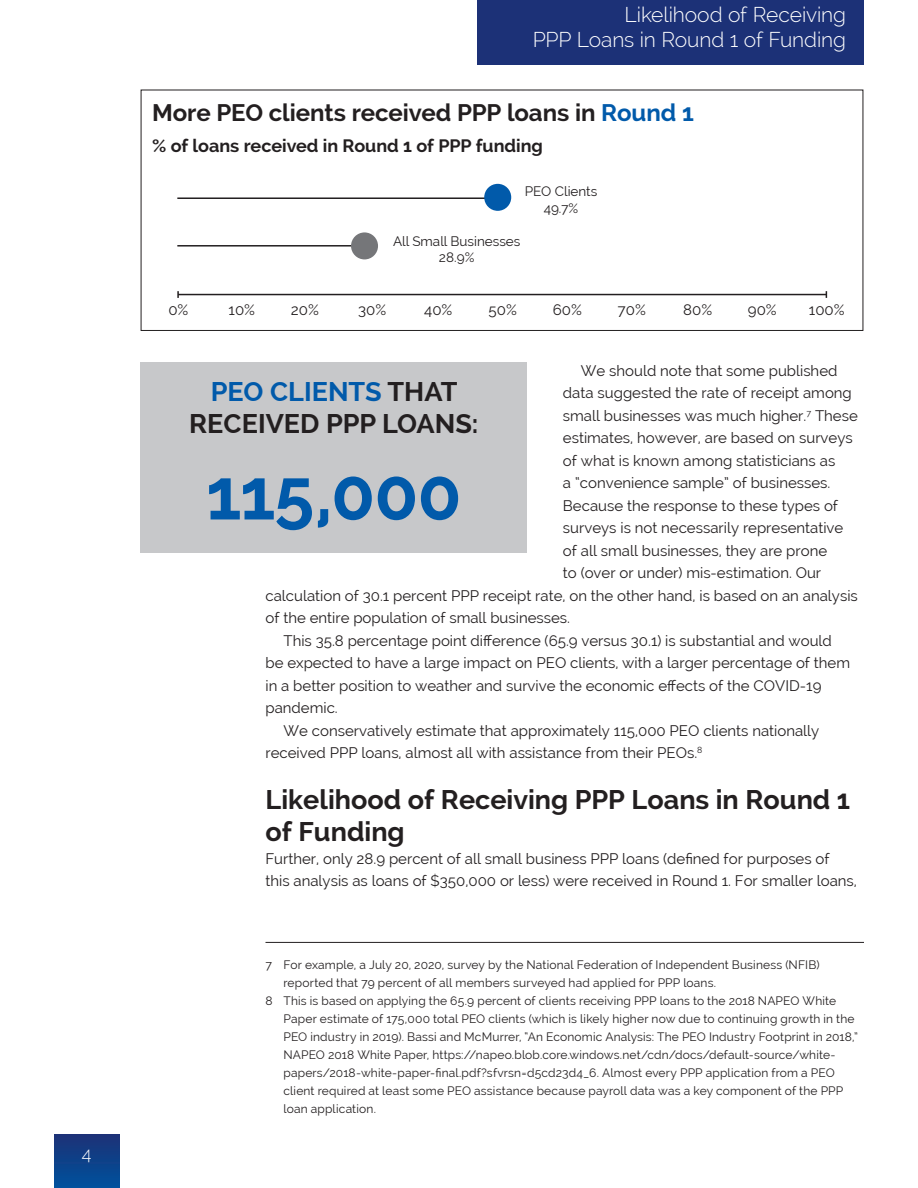
<style>
.page{position:relative;width:918px;height:1188px;background:#fff}
.page>*{position:absolute;margin:0;border:0;box-sizing:border-box;transform-origin:0 0}
.text_box_head_blue{font:700 72px "Raleway";letter-spacing:-.015em;color:#015aaa}
.Head_2{font:700 27px/32.4px "Raleway";color:#231f20}
.Text_box_head_gray{font:700 27px/32.4px "Raleway";color:#231f20;text-align:center}
.Head_2-2{font:700 24px "Raleway";letter-spacing:-.005em;color:#231f20}
.t1{font:300 21px/25.2px "Raleway";letter-spacing:-.005em;color:#fff;text-align:right}
.Head_2-3{font:700 18px "Raleway";letter-spacing:-.005em;color:#231f20}
.t2{font:300 18px "Raleway";color:#fff}
.Text{font:15px/22.5px "Raleway";color:#231f20}
.Text_first_graph{font:15px/22.5px "Raleway";color:#231f20}
.Text_first_graph-2{font:13.5px "Raleway";color:#231f20}
.Footnote{font:12px/18px "Raleway";letter-spacing:.015em;color:#231f20}
.s1{color:#015aaa}
</style>
<div class="page">
<div style="left:54px;top:1134px;width:65px;height:54px;background:linear-gradient(to bottom,#1d3176,#00519c)"></div>
<div style="left:477px;top:0;width:387px;height:65px;background:#1c3177"></div>
<hr style="left:266px;top:942px;width:598px;height:1px;background:#231f20">
<div style="left:141px;top:362px;width:386px;height:191px;background:#c7c8ca"></div>
<div style="left:141px;top:90px;width:722px;height:241px;border:1px solid #231f20"></div>
<hr style="left:178px;top:294px;width:648px;height:1px;background:#231f20">
<svg style="left:177px;top:291px;width:2px;height:7px"></svg>
<hr style="left:177px;top:197px;width:321px;height:2px;background:#231f20">
<div style="left:484px;top:184px;width:27px;height:27px;background:#015aaa;border-radius:50%"></div>
<hr style="left:177px;top:245px;width:188px;height:2px;background:#231f20">
<div style="left:351px;top:232px;width:27px;height:27px;background:#757679;border-radius:50%"></div>
<p class="t2" style="left:82px;top:1143px;width:11px">4</p>
<p class="t1" style="left:533px;top:2px;width:315px">Likelihood of Receiving<br>PPP Loans in Round 1 of Funding</p>
<p class="Head_2-2" style="left:152px;top:99px;width:543px">More PEO clients received PPP loans in <span class="s1">Round 1</span></p>
<p class="Head_2-3" style="left:152px;top:135px;width:392px">% of loans received in Round 1 of PPP funding</p>
<p class="Text_first_graph-2" style="left:525px;top:184px;width:74px">PEO Clients</p>
<p class="Text_first_graph-2" style="left:544px;top:200px;width:36px">49.7%</p>
<p class="Text_first_graph-2" style="left:393px;top:233px;width:129px">All Small Businesses</p>
<p class="Text_first_graph-2" style="left:439px;top:249px;width:37px">28.9%</p>
<p class="Text_first_graph" style="left:168px;top:298px;width:22px">0%</p>
<p class="Text_first_graph" style="left:229px;top:298px;width:28px">10%</p>
<p class="Text_first_graph" style="left:291px;top:298px;width:30px">20%</p>
<p class="Text_first_graph" style="left:358px;top:298px;width:30px">30%</p>
<p class="Text_first_graph" style="left:424px;top:298px;width:30px">40%</p>
<p class="Text_first_graph" style="left:489px;top:298px;width:30px">50%</p>
<p class="Text_first_graph" style="left:553px;top:298px;width:31px">60%</p>
<p class="Text_first_graph" style="left:618px;top:298px;width:30px">70%</p>
<p class="Text_first_graph" style="left:683px;top:298px;width:31px">80%</p>
<p class="Text_first_graph" style="left:748px;top:298px;width:30px">90%</p>
<p class="Text_first_graph" style="left:809px;top:298px;width:37px">100%</p>
<p class="Text" style="left:581px;top:359px;width:258px">We should note that some published</p>
<p class="Text" style="left:563px;top:382px;width:290px">data suggested the rate of receipt among</p>
<p class="Text" style="left:563px;top:404px;width:296px">small businesses was much higher.<sup>7</sup> These</p>
<p class="Text" style="left:563px;top:427px;width:291px">estimates, however, are based on surveys</p>
<p class="Text" style="left:563px;top:449px;width:274px">of what is known among statisticians as</p>
<p class="Text" style="left:563px;top:472px;width:269px">a “convenience sample” of businesses.</p>
<p class="Text" style="left:563px;top:494px;width:277px">Because the response to these types of</p>
<p class="Text" style="left:563px;top:517px;width:282px">surveys is not necessarily representative</p>
<p class="Text" style="left:563px;top:539px;width:266px">of all small businesses, they are prone</p>
<p class="Text" style="left:563px;top:562px;width:260px">to (over or under) mis-estimation. Our</p>
<p class="Text" style="left:266px;top:584px;width:594px">calculation of 30.1 percent PPP receipt rate, on the other hand, is based on an analysis</p>
<p class="Text" style="left:266px;top:607px;width:306px">of the entire population of small businesses.</p>
<p class="Text" style="left:266px;top:629px;width:586px;text-indent:18px">This 35.8 percentage point difference (65.9 versus 30.1) is substantial and would be expected to have a large impact on PEO clients, with a larger percentage of them in a better position to weather and survive the economic effects of the COVID-19 pandemic.</p>
<p class="Text" style="left:266px;top:719px;width:555px;text-indent:18px">We conservatively estimate that approximately 115,000 PEO clients nationally received PPP loans, almost all with assistance from their PEOs.<sup>8</sup></p>
<p class="Head_2" style="left:266px;top:783px;width:586px">Likelihood of Receiving PPP Loans in Round 1 of Funding</p>
<p class="Text_first_graph" style="left:266px;top:847px;width:593px">Further, only 28.9 percent of all small business PPP loans (defined for purposes of this analysis as loans of $350,000 or less) were received in Round 1. For smaller loans,</p>
<p class="Text_box_head_gray" style="left:189px;top:375px;width:291px"><span class="s1">PEO CLIENTS</span> THAT<br>RECEIVED PPP LOANS:</p>
<p class="text_box_head_blue" style="left:206px;top:453px;width:257px">115,000</p>
<p class="Footnote" style="left:284px;top:956px;width:538px;text-indent:-18px">7 For example, a July 20, 2020, survey by the National Federation of Independent Business (NFIB) reported that 79 percent of all members surveyed had applied for PPP loans.</p>
<p class="Footnote" style="left:284px;top:992px;width:576px;text-indent:-18px">8 This is based on applying the 65.9 percent of clients receiving PPP loans to the 2018 NAPEO White Paper estimate of 175,000 total PEO clients (which is likely higher now due to continuing growth in the PEO industry in 2019). Bassi and McMurrer, “An Economic Analysis: The PEO Industry Footprint in 2018,” NAPEO 2018 White Paper, https://napeo.blob.core.windows.net/cdn/docs/default-source/white&shy;papers/2018-white-paper-final.pdf?sfvrsn=d5cd23d4_6. Almost every PPP application from a PEO client required at least some PEO assistance because payroll data was a key component of the PPP loan application.</p>
</div>
